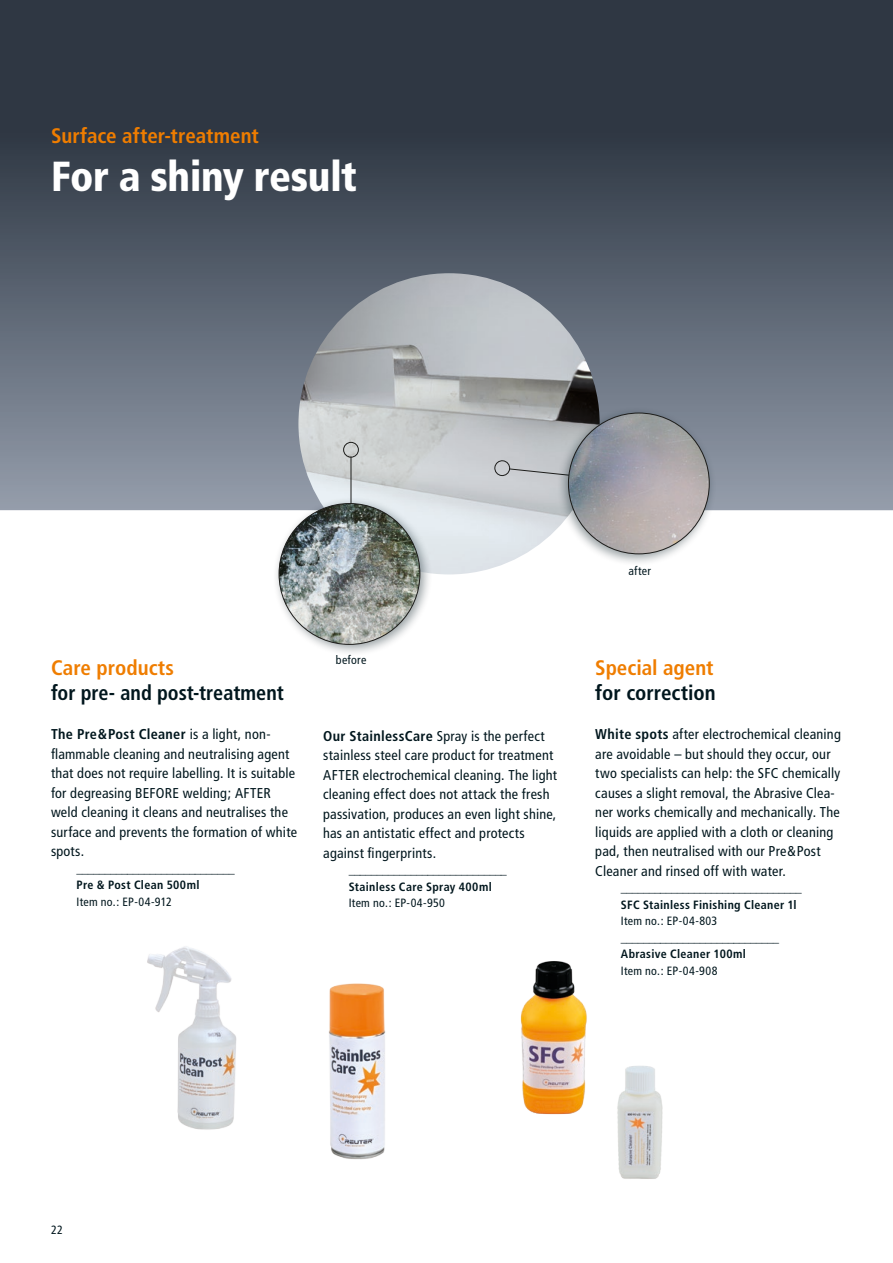
<style>
.page{position:relative;width:893px;height:1263px;background:#fff}
.page>*{position:absolute;margin:0;border:0;box-sizing:border-box;transform-origin:0 0}
.t1{font:900 condensed 42px "Frutiger";letter-spacing:-.005em;color:#fff}
.t2{font:700 condensed 21px "Frutiger";color:#ef7d00}
.t3{font:700 condensed 21px "Frutiger";color:#00161d;scale:.96 1}
.t4{font:700 condensed 21px "Frutiger";color:#00161d}
.t5{font:condensed 14.25px/19.5px "Frutiger";letter-spacing:.015em;color:#00161d}
.t6{font:700 condensed 12px/16.5px "Frutiger";letter-spacing:.025em;color:#00161d}
.t7{font:condensed 12px "Frutiger";letter-spacing:.02em;color:#00161d}
.s1{font-weight:700}
</style>
<div class="page">
<svg style="left:0;top:0;width:893px;height:510px;background:#4c5562"></svg>
<img style="left:147px;top:946px;width:90px;height:184px">
<img style="left:329px;top:983px;width:57px;height:177px">
<img style="left:298px;top:273px;width:302px;height:301px;border-radius:151px">
<div style="left:343px;top:442px;width:16px;height:16px;border:1px solid #1d1d1b;border-radius:50%"></div>
<hr style="left:351px;top:457px;width:1px;height:81px;background:#1d1d1b">
<div style="left:272px;top:497px;width:161px;height:160px;background:#00161d;opacity:.4"></div>
<img style="left:279px;top:503px;width:141px;height:141px;border-radius:70px">
<div style="left:494px;top:460px;width:16px;height:16px;border:1px solid #1d1d1b;border-radius:7px"></div>
<svg style="left:508px;top:468px;width:48px;height:13px"></svg>
<div style="left:556px;top:407px;width:161px;height:160px;background:#00161d;opacity:.4"></div>
<img style="left:568px;top:413px;width:141px;height:141px;border-radius:70px">
<img style="left:520px;top:961px;width:67px;height:154px">
<img style="left:617px;top:1066px;width:46px;height:113px">
<h2 class="t2" style="left:51px;top:124px;width:209px">Surface after-treatment</h2>
<h1 class="t1" style="left:51px;top:151px;width:308px">For a shiny result</h1>
<h2 class="t2" style="left:51px;top:655px;width:125px">Care products</h2>
<h2 class="t3" style="left:51px;top:681px;width:244px">for pre- and post-treatment</h2>
<p class="t5" style="left:51px;top:725px;width:248px"><span class="s1">The Pre&amp;Post Cleaner</span> is a light, non&shy;flammable cleaning and neutralising agent that does not require labelling. It is suitable for degreasing BEFORE welding; AFTER weld cleaning it cleans and neutralises the surface and prevents the formation of white spots.</p>
<p class="t6" style="left:77px;top:860px;width:160px">____________________________<br>Pre &amp; Post Clean 500ml</p>
<p class="t7" style="left:77px;top:895px;width:97px">Item no.: EP-04-912</p>
<p class="t7" style="left:336px;top:653px;width:32px">before</p>
<p class="t5" style="left:323px;top:726px;width:235px"><span class="s1">Our StainlessCare</span> Spray is the perfect stainless steel care product for treatment AFTER electrochemical cleaning. The light cleaning effect does not attack the fresh passivation, produces an even light shine, has an antistatic effect and protects against fingerprints.</p>
<p class="t6" style="left:349px;top:862px;width:160px">____________________________<br>Stainless Care Spray 400ml</p>
<p class="t7" style="left:349px;top:896px;width:98px">Item no.: EP-04-950</p>
<p class="t7" style="left:628px;top:564px;width:24px">after</p>
<h2 class="t2" style="left:595px;top:655px;width:120px">Special agent</h2>
<h2 class="t4" style="left:595px;top:681px;width:122px">for correction</h2>
<p class="t5" style="left:595px;top:725px;width:247px"><span class="s1">White spots</span> after electrochemical cleaning are avoidable – but should they occur, our two specialists can help: the SFC chemically causes a slight removal, the Abrasive Clea&shy;ner works chemically and mechanically. The liquids are applied with a cloth or cleaning pad, then neutralised with our Pre&amp;Post Cleaner and rinsed off with water.</p>
<p class="t6" style="left:621px;top:880px;width:182px">________________________________<br>SFC Stainless Finishing Cleaner 1l</p>
<p class="t7" style="left:621px;top:914px;width:98px">Item no.: EP-04-803</p>
<p class="t6" style="left:621px;top:929px;width:160px">____________________________<br>Abrasive Cleaner 100ml</p>
<p class="t7" style="left:621px;top:964px;width:98px">Item no.: EP-04-908</p>
<p class="t7" style="left:51px;top:1222px;width:13px">22</p>
</div>
